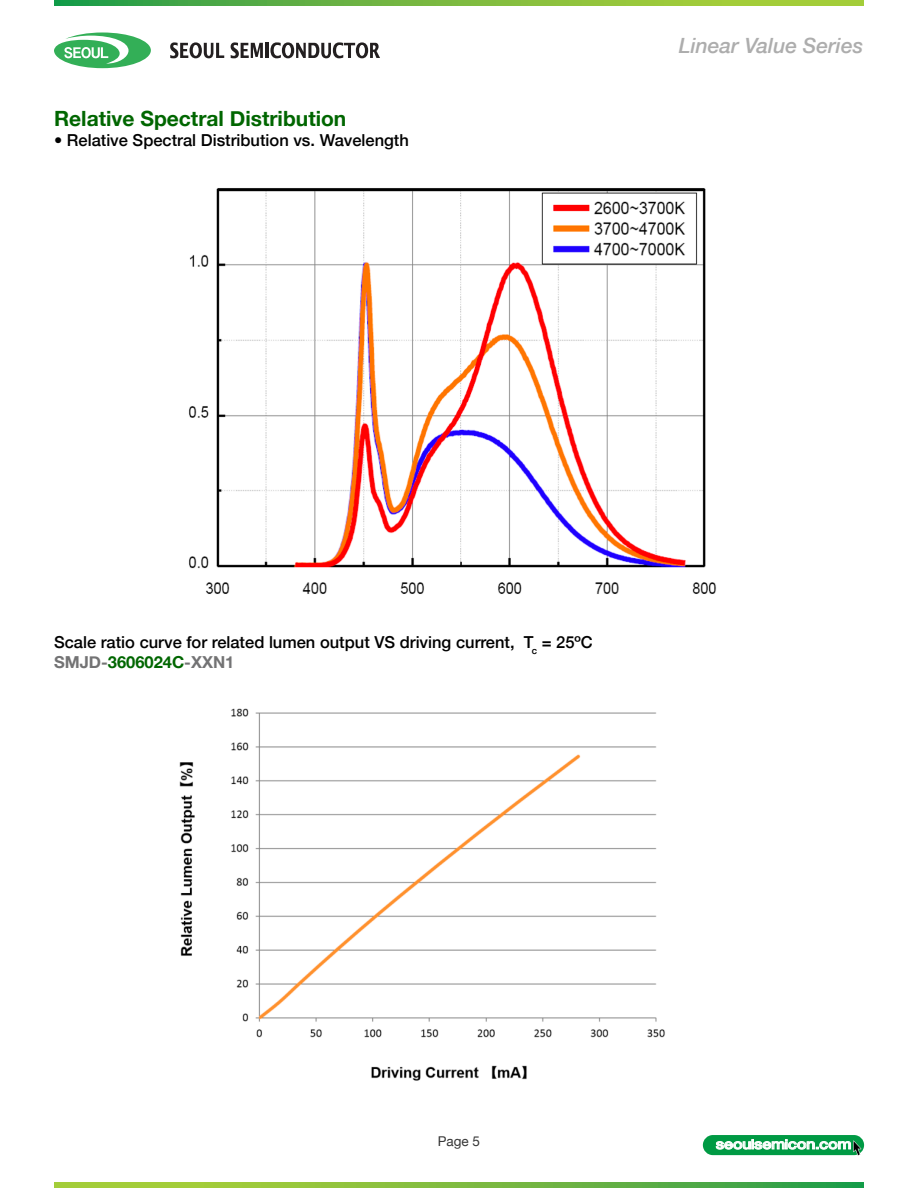
<style>
.page{position:relative;width:918px;height:1188px;background:#fff}
.page>*{position:absolute;margin:0;border:0;box-sizing:border-box;transform-origin:0 0}
.t1{font:700 21px "Helvetica Neue";color:#060}
.t2{font:italic 500 21px "Helvetica Neue";color:#adadad}
.t3{font:500 16.5px "Helvetica Neue";color:#000}
.t4{font:700 16.5px "Helvetica Neue";color:#737374}
.t5{font:500 14.1px "Helvetica Neue";letter-spacing:-.01em;color:#fff;scale:1.15 1}
.t6{font:13.5px "Helvetica Neue";color:#363636}
.s1{color:#060}
.s2{font-size:13.2px}
.s3{font-size:13.35px}
</style>
<div class="page">
<img style="left:188px;top:188px;width:528px;height:406px">
<svg style="left:54px;top:1182px;width:810px;height:6px;background:#75b940"></svg>
<svg style="left:54px;top:0;width:810px;height:6px;background:#74b840"></svg>
<svg style="left:54px;top:32px;width:97px;height:36px"></svg>
<svg style="left:170px;top:42px;width:54px;height:16px"></svg>
<svg style="left:231px;top:42px;width:32px;height:16px"></svg>
<hr style="left:266px;top:43px;width:3px;height:15px;background:#231f20">
<svg style="left:270px;top:42px;width:110px;height:16px"></svg>
<div style="left:703px;top:1135px;width:161px;height:20px;background:#009a44;border-radius:10px"></div>
<svg style="left:716px;top:1139px;width:145px;height:17px"></svg>
<img style="left:179px;top:708px;width:486px;height:373px">
<p class="t1" style="left:54px;top:102px;width:294px">Relative Spectral Distribution</p>
<p class="t3" style="left:54px;top:127px;width:356px">• Relative Spectral Distribution vs. Wavelength</p>
<p class="t2" style="left:679px;top:28px;width:186px">Linear Value Series</p>
<p class="t3" style="left:54px;top:629px;width:540px">Scale ratio curve for related lumen output VS driving current, T<sub>c</sub> = 25ºC</p>
<p class="t4" style="left:54px;top:649px;width:182px">SMJD-<span class="s1">3606024C</span>-XXN1</p>
<p class="t6" style="left:438px;top:1132px;width:44px">Page 5</p>
<p class="t5" style="left:716px;top:1133px;width:120px">seou<span class="s2">l</span>sem<span class="s2">i</span>con<span class="s3">.</span>com</p>
</div>
